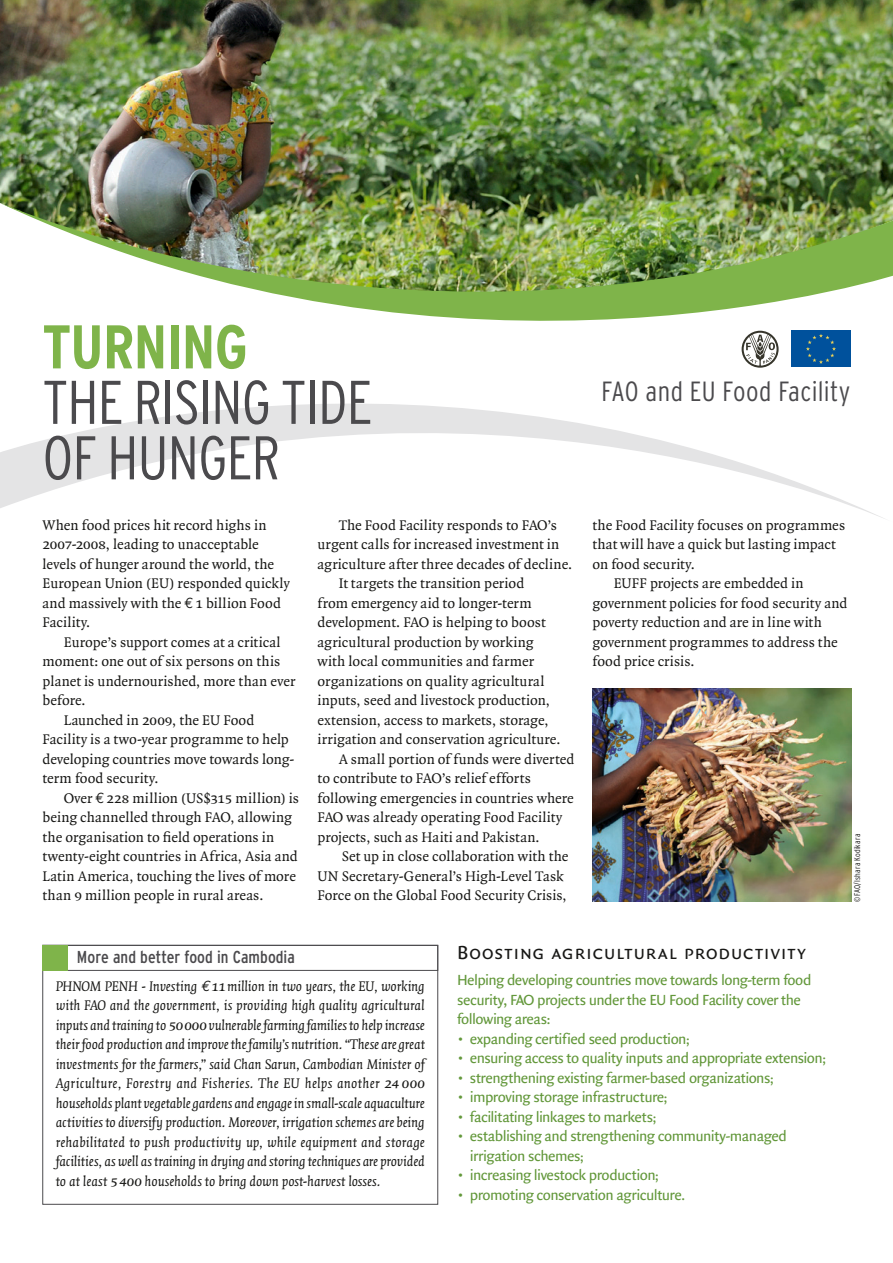
<style>
.page{position:relative;width:893px;height:1263px;background:#fff}
.page>*{position:absolute;margin:0;border:0;box-sizing:border-box;transform-origin:0 0}
.t1{font:300 condensed 61.5px/55.5px "Interstate";letter-spacing:-.01em;color:#4b4a4d}
.t2{font:700 condensed 61.5px "Interstate";letter-spacing:-.01em;color:#7fb44a}
.t3{font:300 condensed 27.75px "Interstate";letter-spacing:.01em;color:#4b4a4d}
.t4{font:20.25px "Quadraat Sans Small Caps";letter-spacing:.04em;color:#171715}
.t5{font:condensed 17.25px "Interstate";color:#4b4a4d}
.t6{font:15.75px/19.5px "Quadraat Sans";letter-spacing:-.035em;color:#63983b}
.t7{font:15px/19.5px "Quadraat";letter-spacing:.005em;color:#171715}
.t8{font:italic 15px/19.5px "Quadraat";letter-spacing:-.005em;color:#171715;text-align:justify}
.t9{font:300 condensed 8.25px "Interstate";letter-spacing:.02em;color:#171715}
.s1{font-family:"Quadraat Small Caps"}
.s2{font-family:"Euro Mono"}
.s3{font-size:14.55px}
.s4{font-family:"Quadraat Small Caps";font-style:normal}
</style>
<div class="page">
<svg style="left:0;top:419px;width:885px;height:100px"></svg>
<img style="left:0;top:0;width:893px;height:202px">
<img style="left:0;top:202px;width:893px;height:217px">
<svg style="left:742px;top:331px;width:37px;height:37px"></svg>
<div style="left:791px;top:331px;width:59px;height:36px;background:#00519c"></div>
<svg style="left:806px;top:334px;width:30px;height:30px"></svg>
<div style="left:43px;top:945px;width:395px;height:26px;border:1px solid #4b4a4d"></div>
<div style="left:43px;top:945px;width:25px;height:26px;background:#7fb44a"></div>
<img style="left:592px;top:689px;width:259px;height:212px">
<h1 class="t2" style="left:43px;top:312px;width:207px">TURNING</h1>
<h1 class="t1" style="left:43px;top:374px;width:332px">THE RISING TIDE<br>OF HUNGER</h1>
<h2 class="t3" style="left:601px;top:375px;width:250px">FAO and EU Food Facility</h2>
<p class="t7" style="left:43px;top:516px;width:249px">When food prices hit record highs in<br><span class="s1">2007-2008</span>, leading to unacceptable levels of hunger around the world, the<br>European Union (EU) responded quickly and massively with the <span class="s2">€</span><span class="s1">1</span> billion Food<br>Facility.</p>
<p class="t7" style="left:64px;top:633px;width:218px">Europe’s support comes at a critical</p>
<p class="t7" style="left:43px;top:652px;width:239px">moment: one out of six persons on this</p>
<p class="t7" style="left:43px;top:672px;width:254px">planet is undernourished, more than ever</p>
<p class="t7" style="left:43px;top:691px;width:45px">before.</p>
<p class="t7" style="left:64px;top:711px;width:192px">Launched in <span class="s1">2009</span>, the EU Food</p>
<p class="t7" style="left:43px;top:730px;width:248px">Facility is a two-year programme to help</p>
<p class="t7" style="left:43px;top:750px;width:253px">developing countries move towards long-</p>
<p class="t7" style="left:43px;top:769px;width:118px">term food security.</p>
<p class="t7" style="left:64px;top:789px;width:237px">Over <span class="s2">€</span><span class="s1">228</span> million (US$<span class="s1">315</span> million) is</p>
<p class="t7" style="left:43px;top:808px;width:251px">being channelled through FAO, allowing</p>
<p class="t7" style="left:43px;top:828px;width:233px">the organisation to field operations in</p>
<p class="t7" style="left:43px;top:847px;width:257px">twenty-eight countries in Africa, Asia and</p>
<p class="t7" style="left:43px;top:867px;width:255px">Latin America, touching the lives of more</p>
<p class="t7" style="left:43px;top:886px;width:223px">than <span class="s1">9</span> million people in rural areas.</p>
<p class="t7" style="left:592px;top:516px;width:254px">the Food Facility focuses on programmes</p>
<p class="t7" style="left:592px;top:535px;width:245px">that will have a quick but lasting impact</p>
<p class="t7" style="left:592px;top:555px;width:104px">on food security.</p>
<p class="t7" style="left:614px;top:574px;width:191px">EUFF projects are embedded in</p>
<p class="t7" style="left:592px;top:594px;width:256px">government policies for food security and</p>
<p class="t7" style="left:592px;top:613px;width:231px">poverty reduction and are in line with</p>
<p class="t7" style="left:592px;top:633px;width:247px">government programmes to address the</p>
<p class="t7" style="left:592px;top:652px;width:104px">food price crisis.</p>
<p class="t7" style="left:339px;top:516px;width:220px">The Food Facility responds to FAO’s</p>
<p class="t7" style="left:317px;top:535px;width:243px">urgent calls for increased investment in</p>
<p class="t7" style="left:317px;top:555px;width:256px">agriculture after three decades of decline.</p>
<p class="t7" style="left:339px;top:574px;width:187px">It targets the transition period</p>
<p class="t7" style="left:317px;top:594px;width:216px">from emergency aid to longer-term</p>
<p class="t7" style="left:317px;top:613px;width:230px">development. FAO is helping to boost</p>
<p class="t7" style="left:317px;top:633px;width:217px">agricultural production by working</p>
<p class="t7" style="left:317px;top:652px;width:218px">with local communities and farmer</p>
<p class="t7" style="left:317px;top:672px;width:228px">organizations on quality agricultural</p>
<p class="t7" style="left:317px;top:691px;width:234px">inputs, seed and livestock production,</p>
<p class="t7" style="left:317px;top:711px;width:233px">extension, access to markets, storage,</p>
<p class="t7" style="left:317px;top:730px;width:245px">irrigation and conservation agriculture.</p>
<p class="t7" style="left:339px;top:750px;width:237px">A small portion of funds were diverted</p>
<p class="t7" style="left:317px;top:769px;width:215px">to contribute to FAO’s relief efforts</p>
<p class="t7" style="left:317px;top:789px;width:258px">following emergencies in countries where</p>
<p class="t7" style="left:317px;top:808px;width:246px">FAO was already operating Food Facility</p>
<p class="t7" style="left:317px;top:828px;width:224px">projects, such as Haiti and Pakistan.</p>
<p class="t7" style="left:342px;top:847px;width:228px">Set up in close collaboration with the</p>
<p class="t7" style="left:317px;top:867px;width:248px">UN Secretary-General’s High-Level Task</p>
<p class="t7" style="left:317px;top:886px;width:251px">Force on the Global Food Security Crisis,</p>
<p class="t9" style="left:853px;top:901px;width:69px;rotate:-90deg">©FAO/Ishara Kodikara</p>
<p class="t5" style="left:77px;top:948px;width:219px">More and better food in Cambodia</p>
<h3 class="t4" style="left:457px;top:941px;width:350px">Boosting agricultural productivity</h3>
<p class="t6" style="left:457px;top:971px;width:356px">Helping developing countries move towards long-term food security, FAO projects under the EU Food Facility cover the following areas:</p>
<p class="t6" style="left:457px;top:1029px;width:234px">• expanding certified seed production<span class="s3">;</span></p>
<p class="t6" style="left:457px;top:1049px;width:371px">• ensuring access to quality inputs and appropriate extension<span class="s3">;</span></p>
<p class="t6" style="left:457px;top:1068px;width:318px">• strengthening existing farmer-based organizations<span class="s3">;</span></p>
<p class="t6" style="left:457px;top:1088px;width:212px">• improving storage infrastructure<span class="s3">;</span></p>
<p class="t6" style="left:457px;top:1107px;width:201px">• facilitating linkages to markets<span class="s3">;</span></p>
<p class="t6" style="left:470px;top:1127px;width:319px;text-indent:-13px">• establishing and strengthening community-managed irrigation schemes<span class="s3">;</span></p>
<p class="t6" style="left:457px;top:1166px;width:203px">• increasing livestock production<span class="s3">;</span></p>
<p class="t6" style="left:457px;top:1185px;width:230px">• promoting conservation agriculture.</p>
<p class="t8" style="left:56px;top:976px;width:372px">PHNOM PENH - Investing <span class="s2">€</span><span class="s4">11</span>million in two years, the EU, working with FAO and the government, is providing high quality agricultural inputs and training to <span class="s4">50 000</span> vulnerable farming families to help increase their food production and improve the family’s nutrition. “These are great investments for the farmers,” said Chan Sarun, Cambodian Minister of Agriculture, Forestry and Fisheries. The EU helps another <span class="s4">24 000 </span>households plant vegetable gardens and engage in small-scale aquaculture activities to diversify production. Moreover, irrigation schemes are being rehabilitated to push productivity up, while equipment and storage facilities, as well as training in drying and storing techniques are provided to at least <span class="s4">5 400</span> households to bring down post-harvest losses.</p>
</div>
